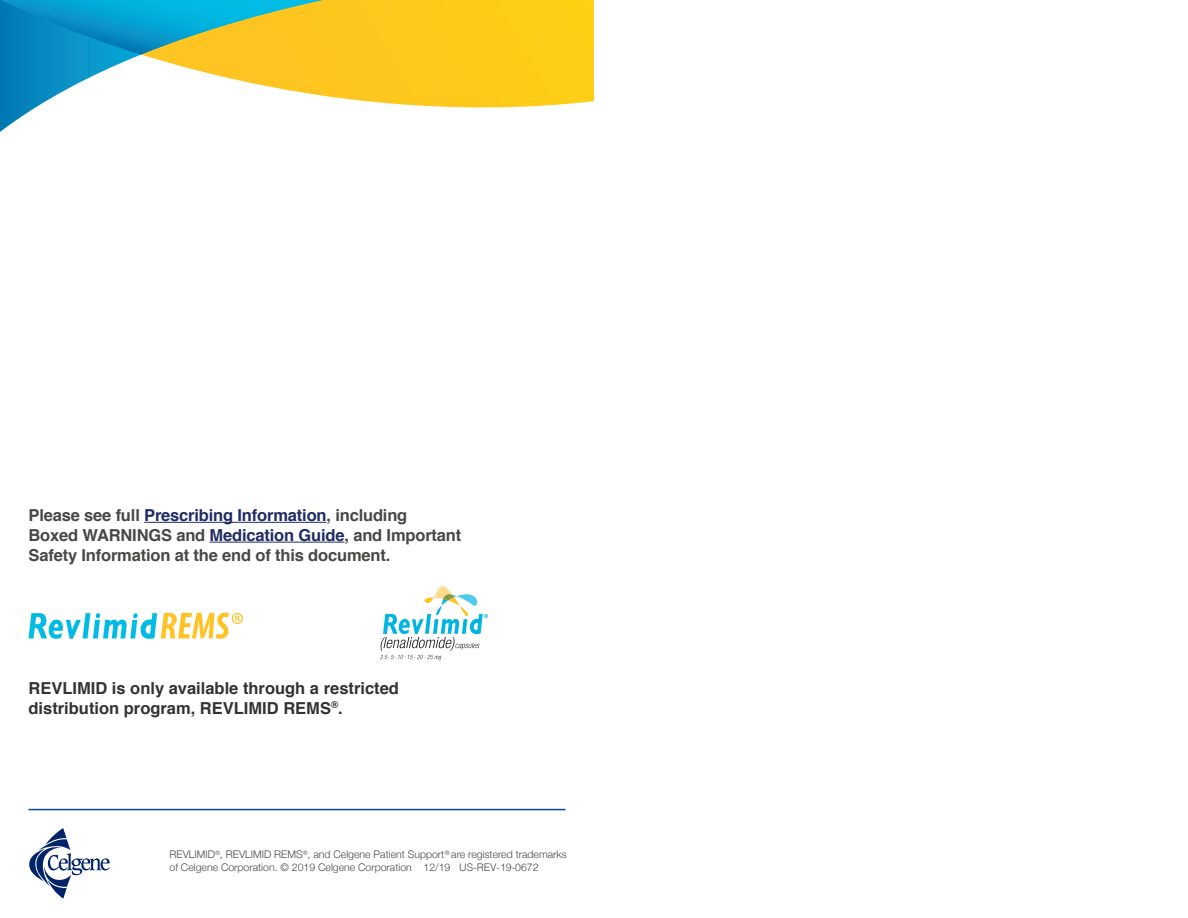
<style>
.page{position:relative;width:1188px;height:918px;background:#fff}
.page>*{position:absolute;margin:0;border:0;box-sizing:border-box;transform-origin:0 0}
.t1{font:700 16.5px/19.8px "Helvetica";letter-spacing:-.01em;color:#4a4846}
.t2{font:700 16.5px/19.8px "Helvetica";color:#333}
.t3{font:300 10.5px/12.6px "Helvetica Neue";color:#4a4846}
.s1{color:#202c64}
.s2{font-family:"Helvetica"}
</style>
<div class="page">
<svg style="left:380px;top:586px;width:108px;height:74px"></svg>
<hr style="left:28px;top:809px;width:538px;height:1px;background:#014990">
<hr style="left:144px;top:522px;width:182px;height:1px;background:#202c64">
<hr style="left:210px;top:542px;width:135px;height:1px;background:#202c64">
<svg style="left:29px;top:613px;width:214px;height:26px"></svg>
<svg style="left:29px;top:828px;width:81px;height:71px"></svg>
<div style="left:322px;top:0;width:272px;height:107px;background:#feca1a"></div>
<svg style="left:0;top:0;width:322px;height:132px"></svg>
<p class="t1" style="left:28px;top:506px;width:434px">Please see full <span class="s1">Prescribing Information</span>, including<br>Boxed WARNINGS and <span class="s1">Medication Guide</span>, and Important<br>Safety Information at the end of this document.</p>
<p class="t2" style="left:28px;top:678px;width:372px">REVLIMID is only available through a restricted distribution program, REVLIMID REMS<sup>®</sup>.</p>
<p class="t3" style="left:170px;top:847px;width:399px">REVLIMID<sup>®</sup>, REVLIMID REMS<sup>®</sup>, and Celgene Patient Support <sup>®</sup> are registered trademarks of Celgene Corporation. © 2019 Celgene Corporation 12/19 <span class="s2">US-REV-19-0672</span></p>
</div>
